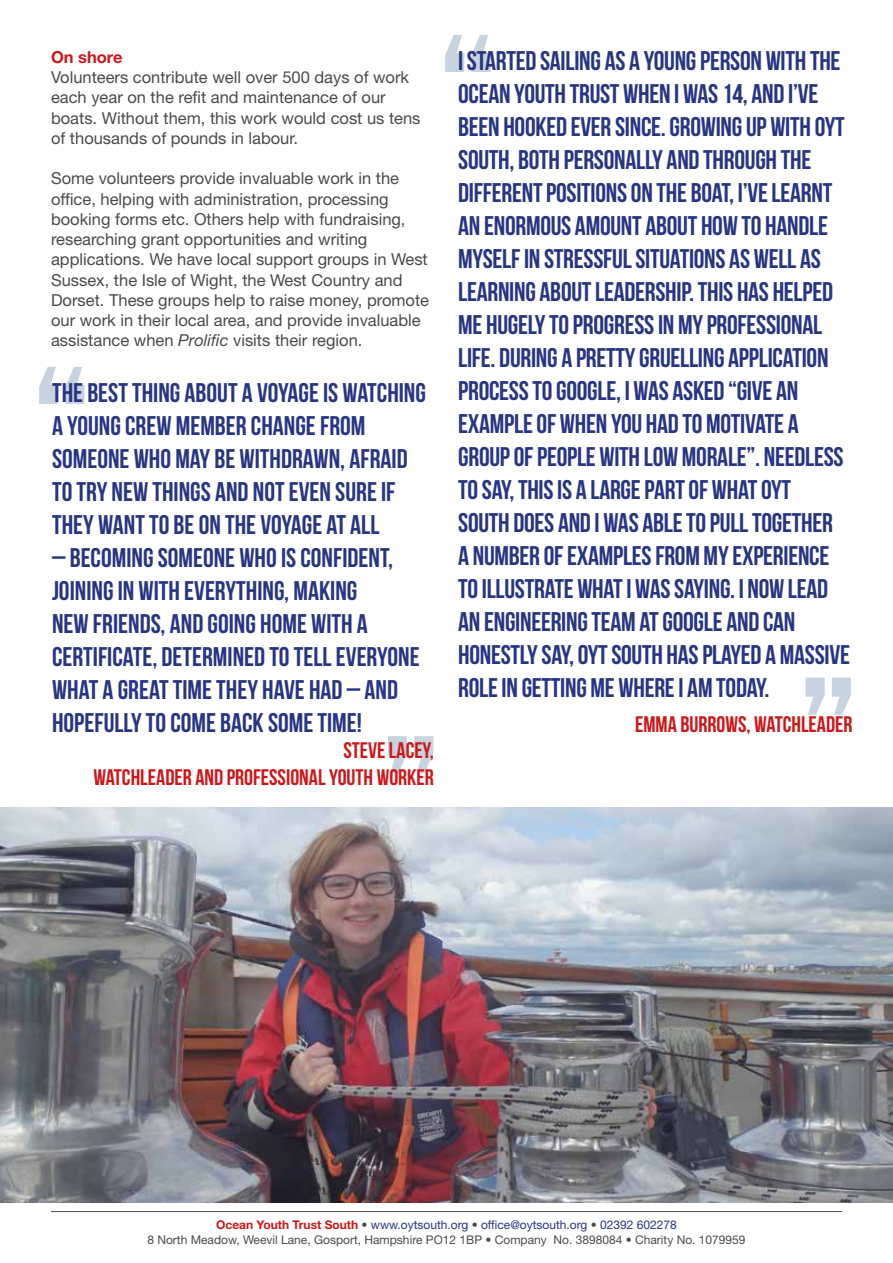
<style>
.page{position:relative;width:893px;height:1263px;background:#fff}
.page>*{position:absolute;margin:0;border:0;box-sizing:border-box;transform-origin:0 0}
.t1{font:180px "Bebas Neue";color:#97aec2}
.t2{font:27px/33px "Bebas Neue";letter-spacing:-.01em;color:#283583}
.t3{font:22.5px/27px "Bebas Neue";color:#cd171a;text-align:right}
.t4{font:16.5px/20.2px "Helvetica Neue LT Std";color:#4a4a49}
.t5{font:700 16.5px "Helvetica Neue LT Std";color:#cd171a}
.t6{font:12px/14.4px "Helvetica Neue LT Std";color:#4a4a49;text-align:center}
.s1{font-style:italic}
.s2{font-weight:700;color:#cd171a}
.s3{color:#283583}
</style>
<div class="page">
<hr style="left:51px;top:1211px;width:791px;height:1px;background:#4a4a49">
<img style="left:0;top:808px;width:893px;height:394px">
<p class="t5" style="left:51px;top:47px;width:73px">On shore</p>
<p class="t4" style="left:51px;top:67px;width:371px">Volunteers contribute well over 500 days of work each year on the refit and maintenance of our boats. Without them, this work would cost us tens of thousands of pounds in labour.</p>
<p class="t4" style="left:51px;top:168px;width:380px">Some volunteers provide invaluable work in the office, helping with administration, processing booking forms etc. Others help with fundraising, researching grant opportunities and writing applications. We have local support groups in West Sussex, the Isle of Wight, the West Country and Dorset. These groups help to raise money, promote our work in their local area, and provide invaluable assistance when <span class="s1">Prolific</span> visits their region.</p>
<h1 class="t1" style="left:32px;top:332px;width:61px">“</h1>
<p class="t2" style="left:52px;top:376px;width:375px">THE BEST THING ABOUT A VOYAGE IS WATCHING A YOUNG CREW MEMBER CHANGE FROM SOMEONE WHO MAY BE WITHDRAWN, AFRAID TO TRY NEW THINGS AND NOT EVEN SURE IF THEY WANT TO BE ON THE VOYAGE AT ALL</p>
<p class="t2" style="left:52px;top:541px;width:369px">– BECOMING SOMEONE WHO IS CONFIDENT, JOINING IN WITH EVERYTHING, MAKING<br>NEW FRIENDS, AND GOING HOME WITH A CERTIFICATE, DETERMINED TO TELL EVERYONE WHAT A GREAT TIME THEY HAVE HAD – AND HOPEFULLY TO COME BACK SOME TIME!</p>
<p class="t3" style="left:93px;top:736px;width:342px">STEVE LACEY,<br>WATCHLEADER AND PROFESSIONAL YOUTH WORKER</p>
<h1 class="t1" style="left:381px;top:701px;width:61px">”</h1>
<h1 class="t1" style="left:438px;top:0;width:61px">“</h1>
<p class="t2" style="left:458px;top:44px;width:393px">I STARTED SAILING AS A YOUNG PERSON WITH THE OCEAN YOUTH TRUST WHEN I WAS 14, AND I’VE BEEN HOOKED EVER SINCE. GROWING UP WITH OYT SOUTH, BOTH PERSONALLY AND THROUGH THE DIFFERENT POSITIONS ON THE BOAT, I’VE LEARNT AN ENORMOUS AMOUNT ABOUT HOW TO HANDLE MYSELF IN STRESSFUL SITUATIONS AS WELL AS LEARNING ABOUT LEADERSHIP. THIS HAS HELPED ME HUGELY TO PROGRESS IN MY PROFESSIONAL LIFE. DURING A PRETTY GRUELLING APPLICATION PROCESS TO GOOGLE, I WAS ASKED “GIVE AN EXAMPLE OF WHEN YOU HAD TO MOTIVATE A GROUP OF PEOPLE WITH LOW MORALE”. NEEDLESS TO SAY, THIS IS A LARGE PART OF WHAT OYT<br>SOUTH DOES AND I WAS ABLE TO PULL TOGETHER A NUMBER OF EXAMPLES FROM MY EXPERIENCE TO ILLUSTRATE WHAT I WAS SAYING. I NOW LEAD AN ENGINEERING TEAM AT GOOGLE AND CAN HONESTLY SAY, OYT SOUTH HAS PLAYED A MASSIVE ROLE IN GETTING ME WHERE I AM TODAY.</p>
<p class="t3" style="left:635px;top:710px;width:219px">EMMA BURROWS, WATCHLEADER</p>
<h1 class="t1" style="left:798px;top:643px;width:61px">”</h1>
<p class="t6" style="left:147px;top:1218px;width:600px"><span class="s2">Ocean Youth Trust South</span> • <span class="s3">www.oytsouth.org</span> • <span class="s3">office@oytsouth.org</span> • <span class="s3">02392 602278<br></span>8 North Meadow, Weevil Lane, Gosport, Hampshire PO12 1BP • Company No. 3898084 • Charity No. 1079959</p>
</div>
